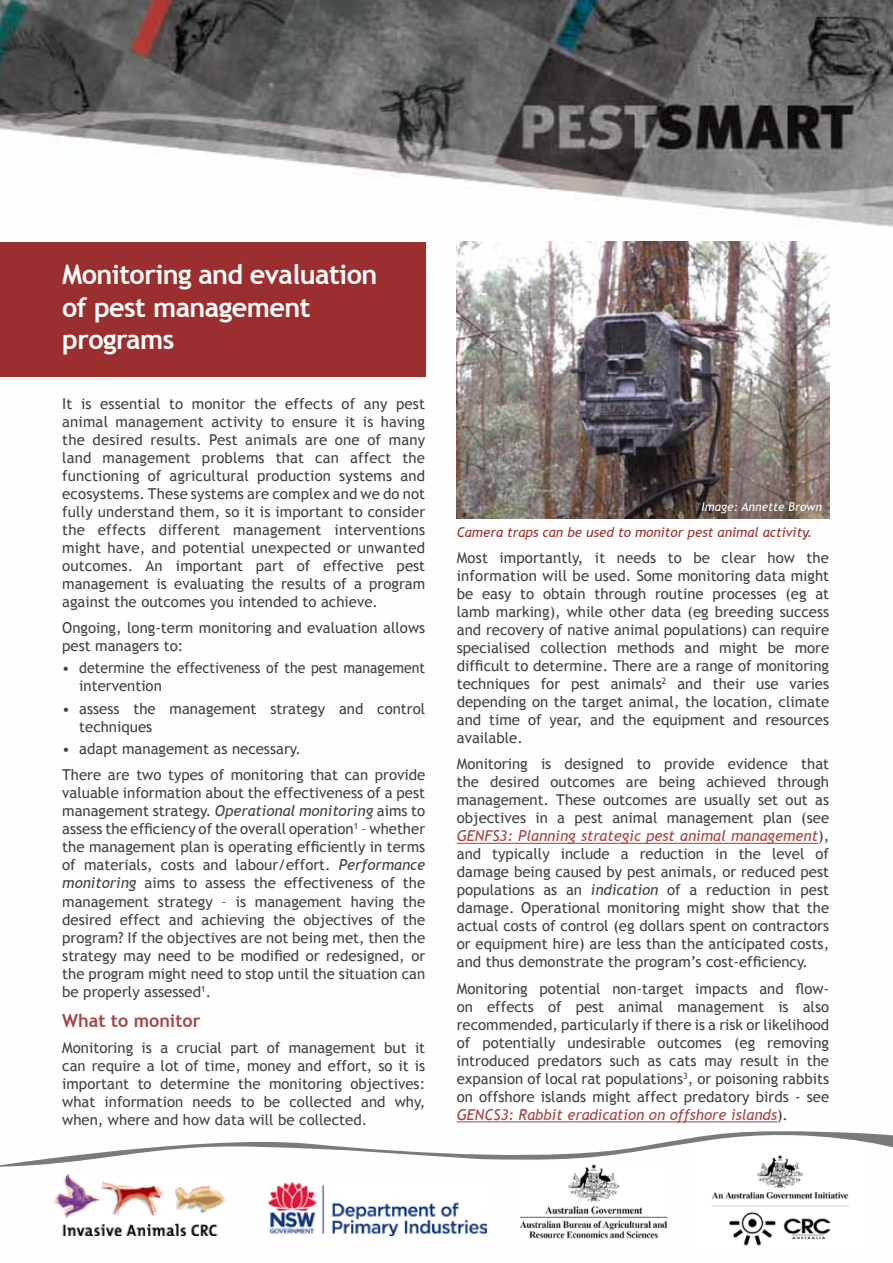
<style>
.page{position:relative;width:893px;height:1263px;background:#fff}
.page>*{position:absolute;margin:0;border:0;box-sizing:border-box;transform-origin:0 0}
.t1{font:700 27px/32.4px "Trebuchet MS";letter-spacing:-.02em;color:#fff}
.t2{font:700 18px "Trebuchet MS";color:#a54444}
.t3{font:15px/18px "Trebuchet MS";color:#414042;text-align:justify}
.t4{font:15px/18px "Trebuchet MS";color:#414042;scale:.94 1}
.t5{font:italic 13.5px "Trebuchet MS";color:#9b2f2f}
.t6{font:italic 12px "Trebuchet MS";color:#fff}
.s1{font-style:italic}
.s2{font-style:italic;color:#a54444}
</style>
<div class="page">
<img style="left:0;top:0;width:893px;height:1239px">
<img style="left:518px;top:1172px;width:150px;height:66px">
<img style="left:53px;top:1174px;width:172px;height:62px">
<div style="left:693px;top:1140px;width:170px;height:107px;background:#fff"></div>
<img style="left:711px;top:1172px;width:138px;height:74px">
<img style="left:268px;top:1181px;width:219px;height:55px">
<div style="left:0;top:242px;width:425px;height:134px;background:#9b2f2f"></div>
<hr style="left:457px;top:843px;width:361px;height:1px;background:#a54444">
<hr style="left:457px;top:1121px;width:320px;height:1px;background:#a54444">
<img style="left:457px;top:242px;width:372px;height:276px">
<svg style="left:0;top:1125px;width:893px;height:47px"></svg>
<h1 class="t1" style="left:62px;top:259px;width:317px">Monitoring and evaluation of pest management programs</h1>
<p class="t3" style="left:62px;top:395px;width:364px">It is essential to monitor the effects of any pest animal management activity to ensure it is having the desired results. Pest animals are one of many land management problems that can affect the functioning of agricultural production systems and ecosystems. These systems are complex and we do not fully understand them, so it is important to consider the effects different management interventions might have, and potential unexpected or unwanted outcomes. An important part of effective pest management is evaluating the results of a program against the outcomes you intended to achieve.</p>
<p class="t3" style="left:62px;top:619px;width:364px">Ongoing, long-term monitoring and evaluation allows pest managers to:</p>
<p class="t4" style="left:79px;top:659px;width:369px;text-indent:-17px">• determine the effectiveness of the pest management intervention</p>
<p class="t3" style="left:79px;top:700px;width:347px;text-indent:-17px">• assess the management strategy and control techniques</p>
<p class="t3" style="left:62px;top:735px;width:364px;line-height:26.5px">• adapt management as necessary.<br>There are two types of monitoring that can provide</p>
<p class="t3" style="left:62px;top:784px;width:364px">valuable information about the effectiveness of a pest management strategy. <span class="s1">Operational monitoring</span> aims to assess the efficiency of the overall operation<sup>1</sup> – whether the management plan is operating efficiently in terms of materials, costs and labour/effort. <span class="s1">Performance monitoring</span> aims to assess the effectiveness of the management strategy – is management having the desired effect and achieving the objectives of the program? If the objectives are not being met, then the strategy may need to be modified or redesigned, or the program might need to stop until the situation can be properly assessed<sup>1</sup>.</p>
<p class="t2" style="left:62px;top:1009px;width:140px">What to monitor</p>
<p class="t3" style="left:62px;top:1039px;width:364px">Monitoring is a crucial part of management but it can require a lot of time, money and effort, so it is important to determine the monitoring objectives: what information needs to be collected and why, when, where and how data will be collected.</p>
<p class="t6" style="left:702px;top:499px;width:122px">Image: Annette Brown</p>
<p class="t5" style="left:457px;top:524px;width:357px">Camera traps can be used to monitor pest animal activity.</p>
<p class="t3" style="left:457px;top:549px;width:374px">Most importantly, it needs to be clear how the information will be used. Some monitoring data might be easy to obtain through routine processes (eg at lamb marking), while other data (eg breeding success and recovery of native animal populations) can require specialised collection methods and might be more difficult to determine. There are a range of monitoring techniques for pest animals<sup>2</sup> and their use varies depending on the target animal, the location, climate and time of year, and the equipment and resources available.</p>
<p class="t3" style="left:457px;top:755px;width:374px">Monitoring is designed to provide evidence that the desired outcomes are being achieved through management. These outcomes are usually set out as objectives in a pest animal management plan (see <span class="s2">GENFS3: Planning strategic pest animal management</span>), and typically include a reduction in the level of damage being caused by pest animals, or reduced pest populations as an <span class="s1">indication</span> of a reduction in pest damage. Operational monitoring might show that the actual costs of control (eg dollars spent on contractors or equipment hire) are less than the anticipated costs, and thus demonstrate the program’s cost-efficiency.</p>
<p class="t3" style="left:457px;top:980px;width:374px">Monitoring potential non-target impacts and flow&shy;on effects of pest animal management is also recommended, particularly if there is a risk or likelihood of potentially undesirable outcomes (eg removing introduced predators such as cats may result in the expansion of local rat populations<sup>3</sup>, or poisoning rabbits on offshore islands might affect predatory birds - see <span class="s2">GENCS3: Rabbit eradication on offshore islands</span>).</p>
</div>
